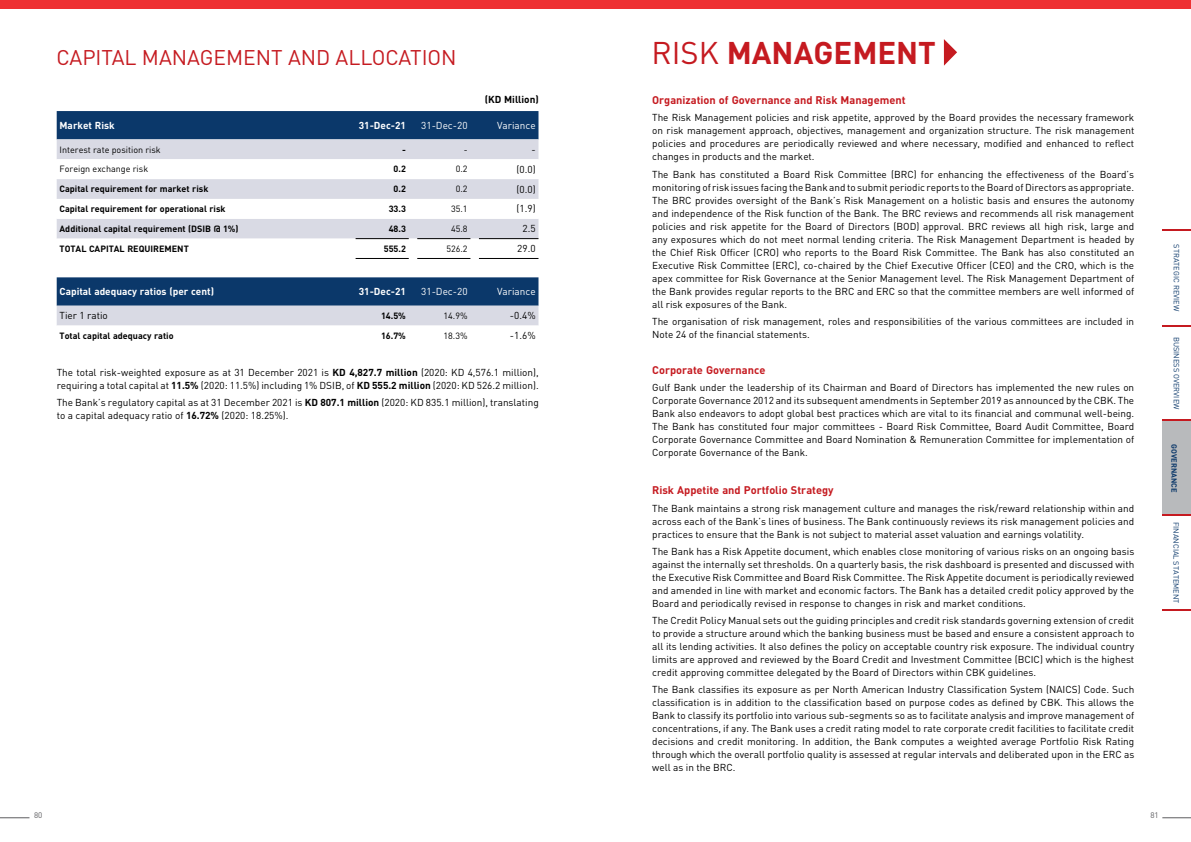
<style>
.page{position:relative;width:1191px;height:842px;background:#fff}
.page>*{position:absolute;margin:0;border:0;box-sizing:border-box;transform-origin:0 0}
.t1{font:700 31px "DIN";color:#c51a20}
.t2{font:21px "DIN";color:#c51a20}
.t3{font:700 11px "DIN";color:#c51a20}
.t4{font:10px/13px "DIN";color:#000;text-align:justify}
.t5{font:700 10px "DIN";color:#fff}
.t6{font:10px "DIN";color:#fff}
.t7{font:700 10px "DIN";color:#000}
.t8{font:700 9px "DIN";color:#000}
.t9{font:9px "DIN";color:#000}
.t10{font:8px "DIN";color:#5d5d60}
.t11{font:7.5px "DIN";color:#0b386a}
.t12{font:700 7.5px "DIN";color:#0b386a}
.s1{font-weight:400}
.s2{font-weight:700}
</style>
<div class="page">
<svg style="left:1162px;top:817px;width:29px;height:1px"></svg>
<svg style="left:0;top:817px;width:29px;height:1px"></svg>
<div style="left:1162px;top:420px;width:29px;height:96px;background:#b8babc"></div>
<svg style="left:1162px;top:229px;width:29px;height:1px"></svg>
<svg style="left:1162px;top:325px;width:29px;height:1px"></svg>
<svg style="left:1162px;top:420px;width:29px;height:1px"></svg>
<svg style="left:1162px;top:515px;width:29px;height:1px"></svg>
<svg style="left:1162px;top:610px;width:29px;height:1px"></svg>
<div style="left:0;top:0;width:1191px;height:9px;background:#ee3133"></div>
<div style="left:57px;top:111px;width:481px;height:28px;background:#0b386a"></div>
<div style="left:57px;top:139px;width:481px;height:20px;background:#d9dae4"></div>
<svg style="left:57px;top:179px;width:481px;height:61px;fill:#d9dae4"></svg>
<hr style="left:479px;top:238px;width:59px;height:1px;background:#000">
<hr style="left:479px;top:258px;width:59px;height:1px;background:#000">
<hr style="left:417px;top:238px;width:53px;height:1px;background:#000">
<hr style="left:417px;top:258px;width:53px;height:1px;background:#000">
<hr style="left:355px;top:238px;width:54px;height:1px;background:#000">
<hr style="left:355px;top:258px;width:54px;height:1px;background:#000">
<svg style="left:57px;top:277px;width:481px;height:49px;background:#637d9e"></svg>
<svg style="left:944px;top:39px;width:13px;height:27px"></svg>
<h2 class="t2" style="left:56px;top:45px;width:402px">CAPITAL MANAGEMENT AND ALLOCATION</h2>
<h1 class="t1" style="left:651px;top:32px;width:286px"><span class="s1">RISK</span> MANAGEMENT</h1>
<p class="t7" style="left:485px;top:93px;width:56px">(KD Million)</p>
<p class="t5" style="left:60px;top:119px;width:57px">Market Risk</p>
<p class="t5" style="left:359px;top:119px;width:49px">31-Dec-21</p>
<p class="t6" style="left:421px;top:119px;width:48px">31-Dec-20</p>
<p class="t6" style="left:497px;top:119px;width:40px">Variance</p>
<p class="t9" style="left:60px;top:144px;width:103px">Interest rate position risk</p>
<p class="t8" style="left:402px;top:143px;width:5px">-</p>
<p class="t9" style="left:464px;top:144px;width:5px">-</p>
<p class="t4" style="left:531px;top:143px;width:6px">-</p>
<p class="t9" style="left:60px;top:163px;width:90px">Foreign exchange risk</p>
<p class="t8" style="left:393px;top:163px;width:14px">0.2</p>
<p class="t9" style="left:456px;top:163px;width:13px">0.2</p>
<p class="t4" style="left:516px;top:162px;width:21px">(0.0)</p>
<p class="t8" style="left:60px;top:183px;width:150px">Capital requirement for market risk</p>
<p class="t8" style="left:393px;top:183px;width:14px">0.2</p>
<p class="t9" style="left:456px;top:183px;width:13px">0.2</p>
<p class="t4" style="left:516px;top:182px;width:21px">(0.0)</p>
<p class="t8" style="left:60px;top:203px;width:168px">Capital requirement for operational risk</p>
<p class="t8" style="left:389px;top:203px;width:19px">33.3</p>
<p class="t9" style="left:451px;top:203px;width:18px">35.1</p>
<p class="t4" style="left:516px;top:202px;width:21px">(1.9)</p>
<p class="t8" style="left:60px;top:223px;width:180px">Additional capital requirement (DSIB @ 1%)</p>
<p class="t8" style="left:389px;top:223px;width:19px">48.3</p>
<p class="t9" style="left:451px;top:223px;width:18px">45.8</p>
<p class="t4" style="left:522px;top:222px;width:15px">2.5</p>
<p class="t8" style="left:60px;top:243px;width:131px">TOTAL CAPITAL REQUIREMENT</p>
<p class="t8" style="left:384px;top:243px;width:24px">555.2</p>
<p class="t9" style="left:446px;top:243px;width:23px">526.2</p>
<p class="t4" style="left:517px;top:242px;width:20px">29.0</p>
<p class="t5" style="left:60px;top:285px;width:156px">Capital adequacy ratios (per cent)</p>
<p class="t5" style="left:359px;top:285px;width:49px">31-Dec-21</p>
<p class="t6" style="left:421px;top:285px;width:48px">31-Dec-20</p>
<p class="t6" style="left:497px;top:285px;width:40px">Variance</p>
<p class="t4" style="left:60px;top:309px;width:50px">Tier 1 ratio</p>
<p class="t8" style="left:381px;top:310px;width:26px">14.5%</p>
<p class="t9" style="left:443px;top:310px;width:26px">14.9%</p>
<p class="t4" style="left:510px;top:309px;width:27px">-0.4%</p>
<p class="t8" style="left:60px;top:330px;width:115px">Total capital adequacy ratio</p>
<p class="t8" style="left:381px;top:330px;width:26px">16.7%</p>
<p class="t9" style="left:443px;top:330px;width:26px">18.3%</p>
<p class="t4" style="left:510px;top:329px;width:27px">-1.6%</p>
<p class="t4" style="left:57px;top:366px;width:483px">The total risk-weighted exposure as at 31 December 2021 is <span class="s2">KD 4,827.7 million</span> (2020: KD 4,576.1 million), requiring a total capital at <span class="s2">11.5%</span> (2020: 11.5%) including 1% DSIB, of <span class="s2">KD 555.2 million</span> (2020: KD 526.2 million).</p>
<p class="t4" style="left:57px;top:396px;width:483px">The Bank’s regulatory capital as at 31 December 2021 is <span class="s2">KD 807.1 million</span> (2020: KD 835.1 million), translating to a capital adequacy ratio of <span class="s2">16.72%</span> (2020: 18.25%).</p>
<p class="t3" style="left:652px;top:93px;width:255px">Organization of Governance and Risk Management</p>
<p class="t4" style="left:652px;top:111px;width:483px">The Risk Management policies and risk appetite, approved by the Board provides the necessary framework on risk management approach, objectives, management and organization structure. The risk management policies and procedures are periodically reviewed and where necessary, modified and enhanced to reflect changes in products and the market.</p>
<p class="t4" style="left:652px;top:167px;width:483px">The Bank has constituted a Board Risk Committee (BRC) for enhancing the effectiveness of the Board’s monitoring of risk issues facing the Bank and to submit periodic reports to the Board of Directors as appropriate.<br>The BRC provides oversight of the Bank’s Risk Management on a holistic basis and ensures the autonomy and independence of the Risk function of the Bank. The BRC reviews and recommends all risk management policies and risk appetite for the Board of Directors (BOD) approval. BRC reviews all high risk, large and any exposures which do not meet normal lending criteria. The Risk Management Department is headed by the Chief Risk Officer (CRO) who reports to the Board Risk Committee. The Bank has also constituted an Executive Risk Committee (ERC), co-chaired by the Chief Executive Officer (CEO) and the CRO, which is the apex committee for Risk Governance at the Senior Management level. The Risk Management Department of the Bank provides regular reports to the BRC and ERC so that the committee members are well informed of all risk exposures of the Bank.</p>
<p class="t4" style="left:652px;top:315px;width:483px">The organisation of risk management, roles and responsibilities of the various committees are included in<br>Note 24 of the financial statements.</p>
<p class="t3" style="left:652px;top:362px;width:115px">Corporate Governance</p>
<p class="t4" style="left:652px;top:380px;width:483px">Gulf Bank under the leadership of its Chairman and Board of Directors has implemented the new rules on Corporate Governance 2012 and its subsequent amendments in September 2019 as announced by the CBK. The Bank also endeavors to adopt global best practices which are vital to its financial and communal well-being.<br>The Bank has constituted four major committees - Board Risk Committee, Board Audit Committee, Board Corporate Governance Committee and Board Nomination &amp; Remuneration Committee for implementation of Corporate Governance of the Bank.</p>
<p class="t3" style="left:652px;top:483px;width:183px">Risk Appetite and Portfolio Strategy</p>
<p class="t4" style="left:652px;top:501px;width:483px">The Bank maintains a strong risk management culture and manages the risk/reward relationship within and across each of the Bank’s lines of business. The Bank continuously reviews its risk management policies and practices to ensure that the Bank is not subject to material asset valuation and earnings volatility.</p>
<p class="t4" style="left:652px;top:544px;width:483px">The Bank has a Risk Appetite document, which enables close monitoring of various risks on an ongoing basis against the internally set thresholds. On a quarterly basis, the risk dashboard is presented and discussed with the Executive Risk Committee and Board Risk Committee. The Risk Appetite document is periodically reviewed and amended in line with market and economic factors. The Bank has a detailed credit policy approved by the Board and periodically revised in response to changes in risk and market conditions.</p>
<p class="t4" style="left:652px;top:614px;width:483px">The Credit Policy Manual sets out the guiding principles and credit risk standards governing extension of credit to provide a structure around which the banking business must be based and ensure a consistent approach to all its lending activities. It also defines the policy on acceptable country risk exposure. The individual country limits are approved and reviewed by the Board Credit and Investment Committee (BCIC) which is the highest credit approving committee delegated by the Board of Directors within CBK guidelines.</p>
<p class="t4" style="left:652px;top:683px;width:483px">The Bank classifies its exposure as per North American Industry Classification System (NAICS) Code. Such classification is in addition to the classification based on purpose codes as defined by CBK. This allows the Bank to classify its portfolio into various sub-segments so as to facilitate analysis and improve management of concentrations, if any. The Bank uses a credit rating model to rate corporate credit facilities to facilitate credit decisions and credit monitoring. In addition, the Bank computes a weighted average Portfolio Risk Rating through which the overall portfolio quality is assessed at regular intervals and deliberated upon in the ERC as well as in the BRC.</p>
<p class="t10" style="left:34px;top:810px;width:10px">80</p>
<p class="t11" style="left:1181px;top:244px;width:68px;rotate:90deg">STRATEGIC REVIEW</p>
<p class="t11" style="left:1181px;top:337px;width:74px;rotate:90deg">BUSINESS OVERVIEW</p>
<p class="t12" style="left:1179px;top:444px;width:50px;rotate:90deg">GOVERNANCE</p>
<p class="t11" style="left:1181px;top:522px;width:83px;rotate:90deg">FINANCIAL STATEMENT</p>
<p class="t10" style="left:1150px;top:810px;width:10px">81</p>
</div>
